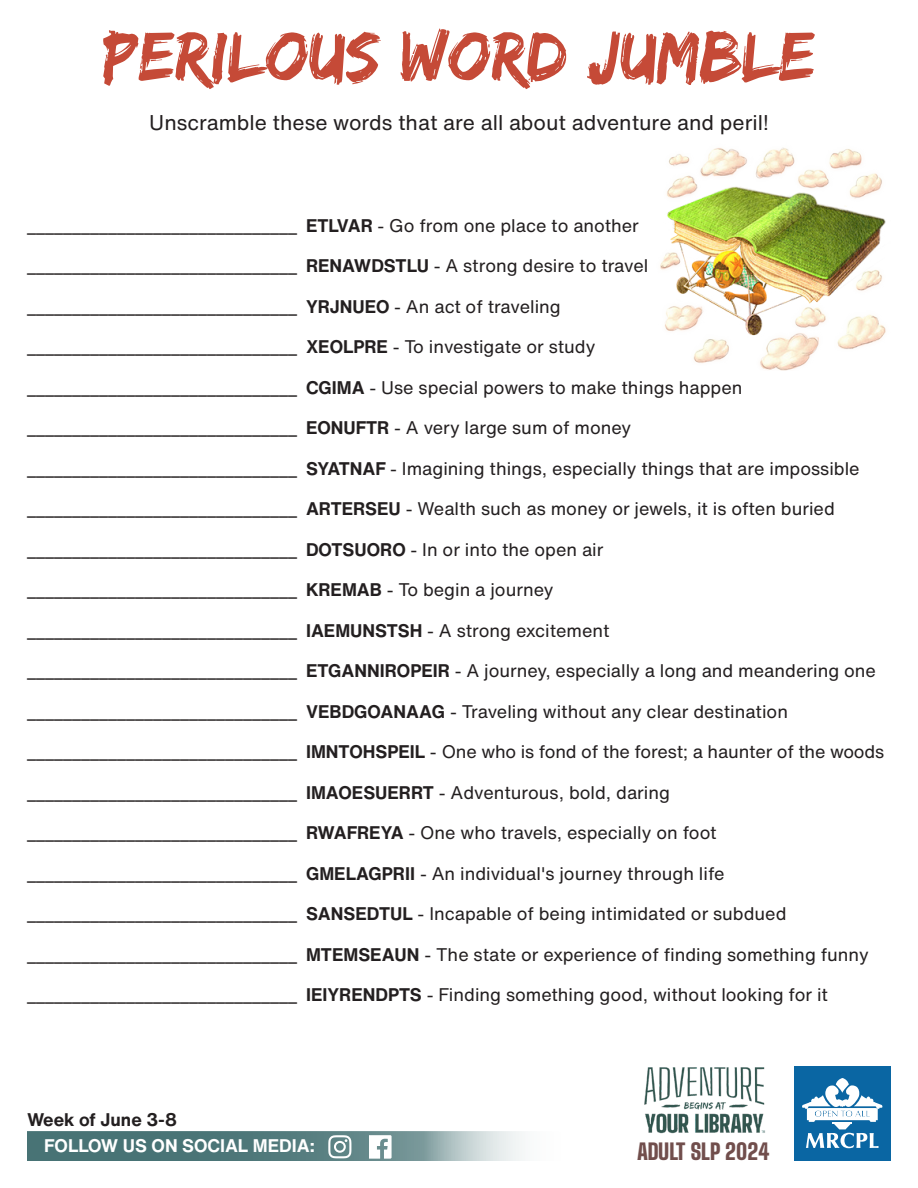
<style>
.page{position:relative;width:918px;height:1188px;background:#fff}
.page>*{position:absolute;margin:0;border:0;box-sizing:border-box;transform-origin:0 0}
.t1{font:72px "Edo SZ";color:#c54a37}
.t2{font:900 22.05px "Big Shoulders Display";letter-spacing:-.02em;color:#714e4c}
.t3{font:21px "Helvetica Now Text";color:#231f20}
.t4{font:700 18px "Helvetica Now Text";color:#231f20}
.t5{font:18px "Helvetica Now Text";color:#231f20}
.t6{font:700 18px "Helvetica Now Text";color:#fff}
.s1{font-weight:400}
.s2{font-weight:700}
</style>
<div class="page">
<div style="left:795px;top:1067px;width:96px;height:94px;background:#0a66a3"></div>
<svg style="left:836px;top:1078px;width:13px;height:15px"></svg>
<svg style="left:802px;top:1085px;width:80px;height:63px"></svg>
<svg style="left:27px;top:1132px;width:496px;height:29px;background:#6a8c8e"></svg>
<svg style="left:369px;top:1135px;width:23px;height:24px"></svg>
<svg style="left:328px;top:1135px;width:23px;height:23px"></svg>
<img style="left:644px;top:1067px;width:121px;height:67px">
<img style="left:660px;top:147px;width:226px;height:224px">
<h1 class="t1" style="left:103px;top:14px;width:714px">PERILOUS WORD JUMBLE</h1>
<p class="t3" style="left:149px;top:107px;width:621px">Unscramble these words that are all about adventure and peril!</p>
<p class="t4" style="left:27px;top:212px;width:613px">______________________________ ETLVAR <span class="s1">- Go from one place to another</span></p>
<p class="t4" style="left:27px;top:252px;width:623px">______________________________ RENAWDSTLU <span class="s1">- A strong desire to travel</span></p>
<p class="t4" style="left:27px;top:293px;width:535px">______________________________ YRJNUEO <span class="s1">- An act of traveling</span></p>
<p class="t4" style="left:27px;top:333px;width:570px">______________________________ XEOLPRE <span class="s1">- To investigate or study</span></p>
<p class="t4" style="left:27px;top:374px;width:717px">______________________________ CGIMA <span class="s1">- Use special powers to make things happen</span></p>
<p class="t4" style="left:27px;top:414px;width:606px">______________________________ EONUFTR <span class="s1">- A very large sum of money</span></p>
<p class="t5" style="left:27px;top:455px;width:834px"><span class="s2">______________________________ SYATNAF</span> - Imagining things, especially things that are impossible</p>
<p class="t5" style="left:27px;top:495px;width:809px"><span class="s2">______________________________ ARTERSEU</span> - Wealth such as money or jewels, it is often buried</p>
<p class="t4" style="left:27px;top:536px;width:578px">______________________________ DOTSUORO <span class="s1">- In or into the open air</span></p>
<p class="t4" style="left:27px;top:576px;width:528px">______________________________ KREMAB <span class="s1">- To begin a journey</span></p>
<p class="t4" style="left:27px;top:617px;width:584px">______________________________ IAEMUNSTSH <span class="s1">- A strong excitement</span></p>
<p class="t4" style="left:27px;top:657px;width:851px">______________________________ ETGANNIROPEIR <span class="s1">- A journey, especially a long and meandering one</span></p>
<p class="t4" style="left:27px;top:698px;width:763px">______________________________ VEBDGOANAAG <span class="s1">- Traveling without any clear destination</span></p>
<p class="t5" style="left:27px;top:738px;width:859px"><span class="s2">______________________________ IMNTOHSPEIL</span> - One who is fond of the forest; a haunter of the woods</p>
<p class="t4" style="left:27px;top:779px;width:645px">______________________________ IMAOESUERRT <span class="s1">- Adventurous, bold, daring</span></p>
<p class="t4" style="left:27px;top:819px;width:691px">______________________________ RWAFREYA <span class="s1">- One who travels, especially on foot</span></p>
<p class="t4" style="left:27px;top:860px;width:699px">______________________________ GMELAGPRII <span class="s1">- An individual's journey through life</span></p>
<p class="t4" style="left:27px;top:900px;width:761px">______________________________ SANSEDTUL <span class="s1">- Incapable of being intimidated or subdued</span></p>
<p class="t5" style="left:27px;top:941px;width:844px"><span class="s2">______________________________ MTEMSEAUN</span> - The state or experience of finding something funny</p>
<p class="t4" style="left:27px;top:981px;width:802px">______________________________ IEIYRENDPTS <span class="s1">- Finding something good, without looking for it</span></p>
<p class="t4" style="left:27px;top:1106px;width:151px">Week of June 3-8</p>
<p class="t6" style="left:44px;top:1132px;width:272px">FOLLOW US ON SOCIAL MEDIA:</p>
<p class="t2" style="left:637px;top:1135px;width:134px">ADULT SLP 2024</p>
</div>
